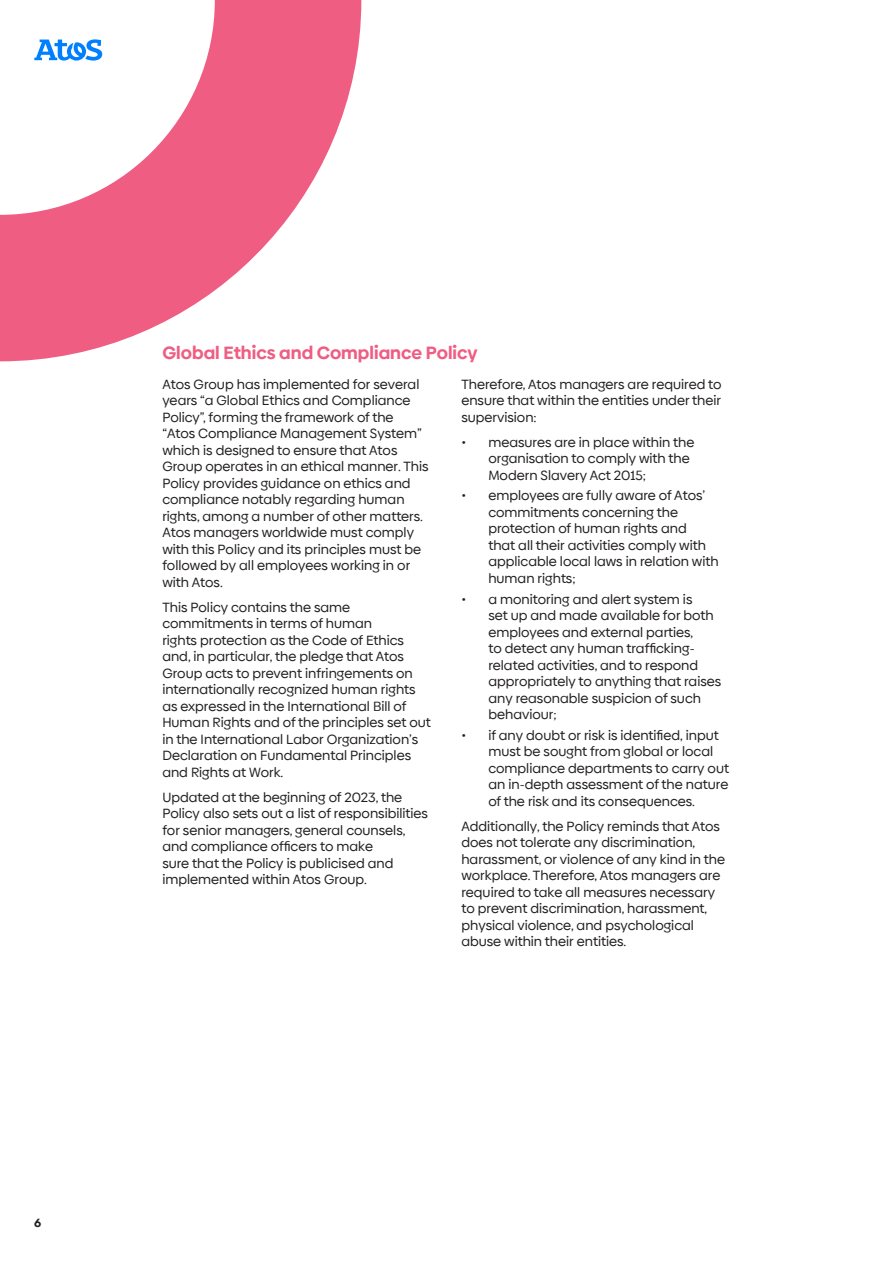
<style>
.page{position:relative;width:893px;height:1263px;background:#fff}
.page>*{position:absolute;margin:0;border:0;box-sizing:border-box;transform-origin:0 0}
.t1{font:700 18px "Biennale";color:#ef5e82}
.t2{font:13.5px/16.5px "Biennale";color:#231f20}
.t3{font:700 12px "Biennale";color:#231f20}
</style>
<div class="page">
<svg style="left:0;top:0;width:361px;height:361px;fill:#ef5e82"></svg>
<p class="t3" style="left:34px;top:1215px;width:9px">6</p>
<h1 class="t1" style="left:162px;top:341px;width:317px">Global Ethics and Compliance Policy</h1>
<p class="t2" style="left:461px;top:375px;width:262px;text-align:justify">Therefore, Atos managers are required to ensure that within the entities under their supervision:</p>
<p class="t2" style="left:488px;top:433px;width:207px;text-indent:-27px">• measures are in place within the organisation to comply with the<br>Modern Slavery Act 2015;</p>
<p class="t2" style="left:488px;top:487px;width:232px;text-indent:-27px">• employees are fully aware of Atos’ commitments concerning the protection of human rights and<br>that all their activities comply with applicable local laws in relation with human rights;</p>
<p class="t2" style="left:488px;top:590px;width:234px;text-indent:-27px">• a monitoring and alert system is<br>set up and made available for both employees and external parties,<br>to detect any human trafficking&shy;related activities, and to respond appropriately to anything that raises any reasonable suspicion of such behaviour;</p>
<p class="t2" style="left:488px;top:727px;width:242px;text-indent:-27px">• if any doubt or risk is identified, input must be sought from global or local compliance departments to carry out an in-depth assessment of the nature of the risk and its consequences.</p>
<p class="t2" style="left:461px;top:818px;width:265px">Additionally, the Policy reminds that Atos does not tolerate any discrimination, harassment, or violence of any kind in the workplace. Therefore, Atos managers are required to take all measures necessary to prevent discrimination, harassment, physical violence, and psychological abuse within their entities.</p>
<p class="t2" style="left:162px;top:375px;width:268px">Atos Group has implemented for several years “a Global Ethics and Compliance Policy”, forming the framework of the “Atos Compliance Management System” which is designed to ensure that Atos Group operates in an ethical manner. This Policy provides guidance on ethics and compliance notably regarding human rights, among a number of other matters.<br>Atos managers worldwide must comply with this Policy and its principles must be followed by all employees working in or with Atos.</p>
<p class="t2" style="left:162px;top:598px;width:270px">This Policy contains the same commitments in terms of human<br>rights protection as the Code of Ethics and, in particular, the pledge that Atos Group acts to prevent infringements on internationally recognized human rights as expressed in the International Bill of Human Rights and of the principles set out in the International Labor Organization’s Declaration on Fundamental Principles and Rights at Work.</p>
<p class="t2" style="left:162px;top:788px;width:267px">Updated at the beginning of 2023, the Policy also sets out a list of responsibilities for senior managers, general counsels, and compliance officers to make<br>sure that the Policy is publicised and implemented within Atos Group.</p>
</div>
